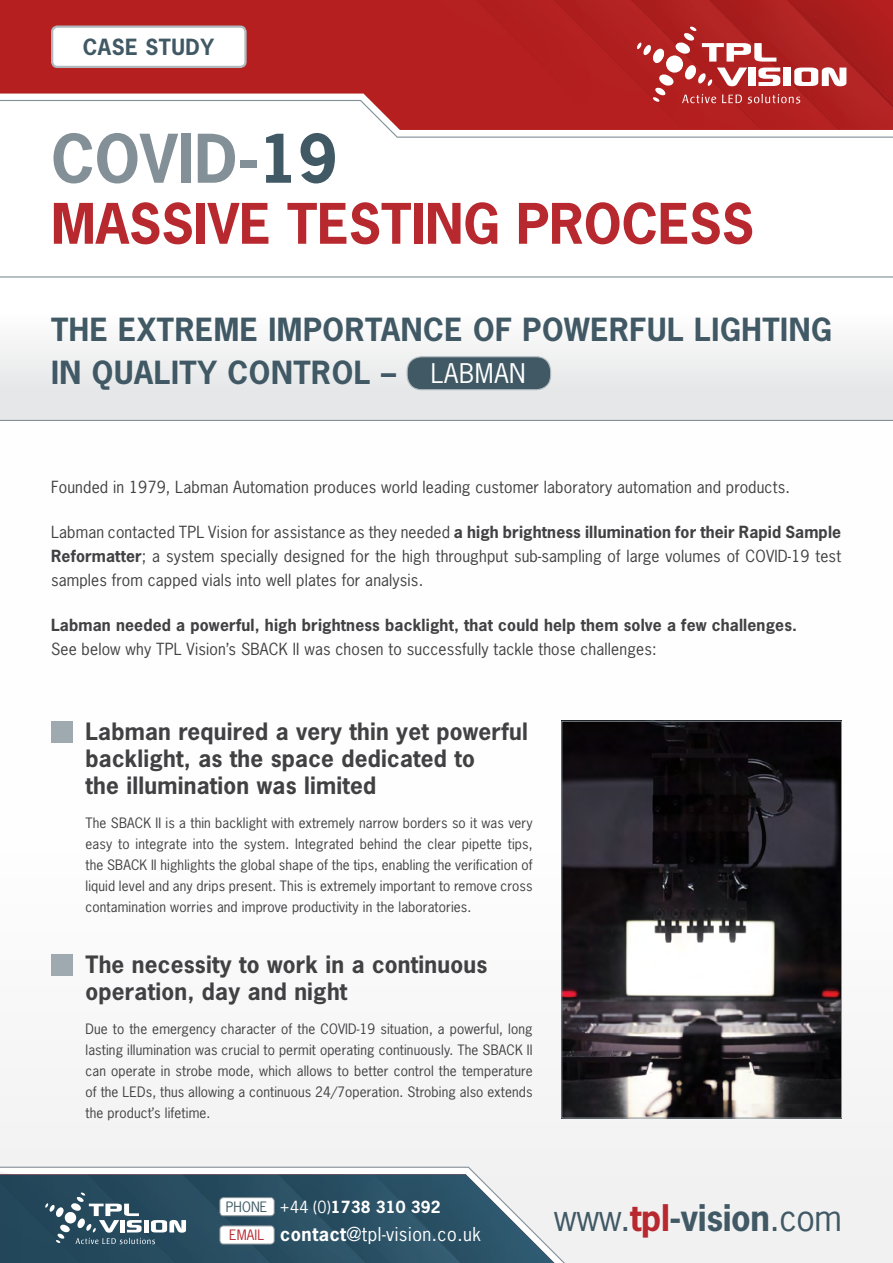
<style>
.page{position:relative;width:893px;height:1263px;background:#fff}
.page>*{position:absolute;margin:0;border:0;box-sizing:border-box;transform-origin:0 0}
.t1{font:700 63px "News Gothic Std";color:#839097}
.t2{font:700 52.5px "News Gothic Std";color:#b8292f}
.t3{font:34.5px "News Gothic Std";color:#405965}
.t4{font:700 30px/43.5px "News Gothic Std";letter-spacing:.02em;color:#405965}
.t5{font:700 22.5px/27px "News Gothic Std";letter-spacing:.01em;color:#414042}
.t6{font:700 21px "News Gothic Std";color:#405965}
.t7{font:18px "News Gothic Std";letter-spacing:.03em;color:#fff}
.t8{font:15.75px/24px "News Gothic Std";letter-spacing:.01em;color:#414042;text-align:justify}
.t9{font:700 15.75px "News Gothic Std";letter-spacing:.01em;color:#414042}
.t10{font:700 15.75px "News Gothic Std";letter-spacing:.01em;color:#fff}
.t11{font:13.5px/21px "News Gothic Std";letter-spacing:.01em;color:#414042;text-align:justify}
.s1{color:#405965}
.s2{font-weight:400;font-size:25.5px;color:#fff}
.s3{font-weight:700}
.s4{font-weight:400;font-size:13.5px;color:#405965}
.s5{font-weight:400}
.s6{font-size:13.5px;color:#b8292f}
.s7{font-weight:700;color:#b8292f}
</style>
<div class="page">
<svg style="left:0;top:276px;width:893px;height:145px"></svg>
<svg style="left:0;top:0;width:893px;height:138px"></svg>
<img style="left:675px;top:43px;width:15px;height:12px">
<svg style="left:0;top:1166px;width:585px;height:97px"></svg>
<svg style="left:0;top:1174px;width:554px;height:89px;background:#486778"></svg>
<div style="left:51px;top:722px;width:21px;height:21px;background:#9ea9b0"></div>
<div style="left:51px;top:954px;width:21px;height:22px;background:#9ea9b0"></div>
<div style="left:407px;top:357px;width:144px;height:33px;background:#405965;border-radius:14px"></div>
<div style="left:407px;top:356px;width:144px;height:34px;border:1px solid #afb9bf;border-radius:14px"></div>
<div style="left:52px;top:27px;width:193px;height:40px;background:#fff;border-radius:5px"></div>
<div style="left:51px;top:26px;width:196px;height:42px;border:2px solid #afb9bf;border-radius:5px"></div>
<img style="left:563px;top:723px;width:277px;height:393px">
<div style="left:561px;top:721px;width:281px;height:397px;border:1px solid #839097"></div>
<h3 class="t6" style="left:83px;top:33px;width:30px">Case</h3>
<h3 class="t6" style="left:145px;top:33px;width:29px">Study</h3>
<h1 class="t1" style="left:51px;top:117px;width:288px">COVID-<span class="s1">19</span></h1>
<h2 class="t2" style="left:51px;top:189px;width:705px">MASSIVE TESTING PROCESS</h2>
<h3 class="t4" style="left:51px;top:307px;width:782px">THE EXTREME IMPORTANCE OF POWERFUL LIGHTING<br>IN QUALITY CONTROL – <span class="s2">LABMAN</span></h3>
<p class="t8" style="left:51px;top:475px;width:740px">Founded in 1979, Labman Automation produces world leading customer laboratory automation and products.</p>
<p class="t8" style="left:51px;top:520px;width:792px">Labman contacted TPL Vision for assistance as they needed <span class="s3">a high brightness illumination for their Rapid Sample Reformatter</span>; a system specially designed for the high throughput sub-sampling of large volumes of COVID-19 test samples from capped vials into well plates for analysis.</p>
<p class="t9" style="left:51px;top:615px;width:748px">Labman needed a powerful, high brightness backlight, that could help them solve a few challenges.</p>
<p class="t8" style="left:51px;top:637px;width:607px">See below why TPL Vision’s SBACK II was chosen to successfully tackle those challenges:</p>
<h3 class="t5" style="left:86px;top:717px;width:444px">Labman required a very thin yet powerful backlight, as the space dedicated to<br>the illumination was limited</h3>
<p class="t11" style="left:86px;top:812px;width:449px">The SBACK II is a thin backlight with extremely narrow borders so it was very easy to integrate into the system. Integrated behind the clear pipette tips, the SBACK II highlights the global shape of the tips, enabling the verification of liquid level and any drips present. This is extremely important to remove cross contamination worries and improve productivity in the laboratories.</p>
<h3 class="t5" style="left:86px;top:950px;width:403px">The necessity to work in a continuous operation, day and night</h3>
<p class="t11" style="left:86px;top:1018px;width:449px;text-align:left">Due to the emergency character of the COVID-19 situation, a powerful, long lasting illumination was crucial to permit operating continuously. The SBACK II can operate in strobe mode, which allows to better control the temperature of the LEDs, thus allowing a continuous 24/7operation. Strobing also extends the product’s lifetime.</p>
<p class="t10" style="left:226px;top:1197px;width:216px"><span class="s4">Phone</span> <span class="s5">+44 (0)</span>1738 310 392</p>
<h3 class="t7" style="left:229px;top:1223px;width:254px"><span class="s6">Email</span> <span class="s3">contact</span>@tpl-vision.co.uk</h3>
<h3 class="t3" style="left:554px;top:1195px;width:290px">www.<span class="s7">tpl</span><span class="s3">-vision</span>.com</h3>
</div>
